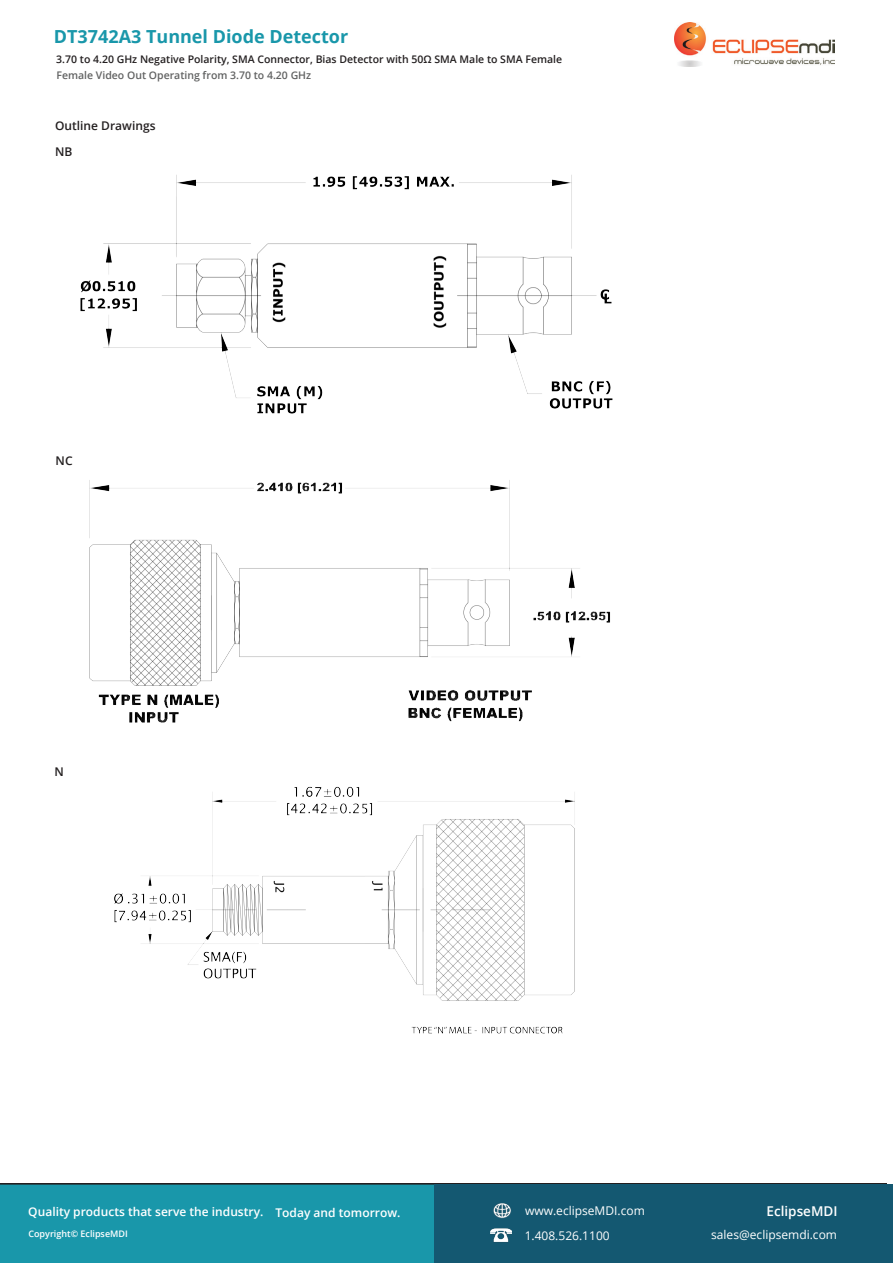
<style>
.page{position:relative;width:893px;height:1263px;background:#fff}
.page>*{position:absolute;margin:0;border:0;box-sizing:border-box;transform-origin:0 0}
.t1{font:700 18px "Open Sans";color:#1997aa}
.t2{font:600 13.5px "Open Sans";color:#fff}
.t3{font:600 12px "Open Sans";color:#fff}
.t4{font:12px "Open Sans";color:#fff}
.t5{font:600 12px "Open Sans";color:#231f20}
.t6{font:600 10.5px "Open Sans";color:#231f20}
.t7{font:600 10.5px "Open Sans";color:#616262}
.t8{font:600 9px "Open Sans";color:#fff}
</style>
<div class="page">
<img style="left:674px;top:23px;width:161px;height:44px">
<div style="left:0;top:1183px;width:887px;height:80px;background:#1997aa"></div>
<div style="left:434px;top:1184px;width:459px;height:79px;background:#145871"></div>
<img style="left:490px;top:1228px;width:21px;height:14px">
<img style="left:493px;top:1203px;width:18px;height:15px">
<img style="left:80px;top:175px;width:533px;height:239px">
<img style="left:89px;top:480px;width:521px;height:243px">
<img style="left:114px;top:786px;width:461px;height:248px">
<p class="t1" style="left:54px;top:24px;width:296px">DT3742A3 Tunnel Diode Detector</p>
<p class="t6" style="left:56px;top:52px;width:507px">3.70 to 4.20 GHz Negative Polarity, SMA Connector, Bias Detector with 50Ω SMA Male to SMA Female</p>
<p class="t7" style="left:56px;top:68px;width:256px">Female Video Out Operating from 3.70 to 4.20 GHz</p>
<p class="t5" style="left:55px;top:117px;width:102px">Outline Drawings</p>
<p class="t5" style="left:55px;top:143px;width:19px">NB</p>
<p class="t5" style="left:56px;top:452px;width:19px">NC</p>
<p class="t5" style="left:55px;top:763px;width:11px">N</p>
<p class="t4" style="left:525px;top:1203px;width:121px">www.eclipseMDI.com</p>
<p class="t2" style="left:766px;top:1202px;width:72px">EclipseMDI</p>
<p class="t4" style="left:525px;top:1227px;width:87px">1.408.526.1100</p>
<p class="t3" style="left:28px;top:1204px;width:374px">Quality products that serve the industry. Today and tomorrow.</p>
<p class="t8" style="left:28px;top:1227px;width:101px">Copyright© EclipseMDI</p>
<p class="t4" style="left:711px;top:1226px;width:127px">sales@eclipsemdi.com</p>
</div>
